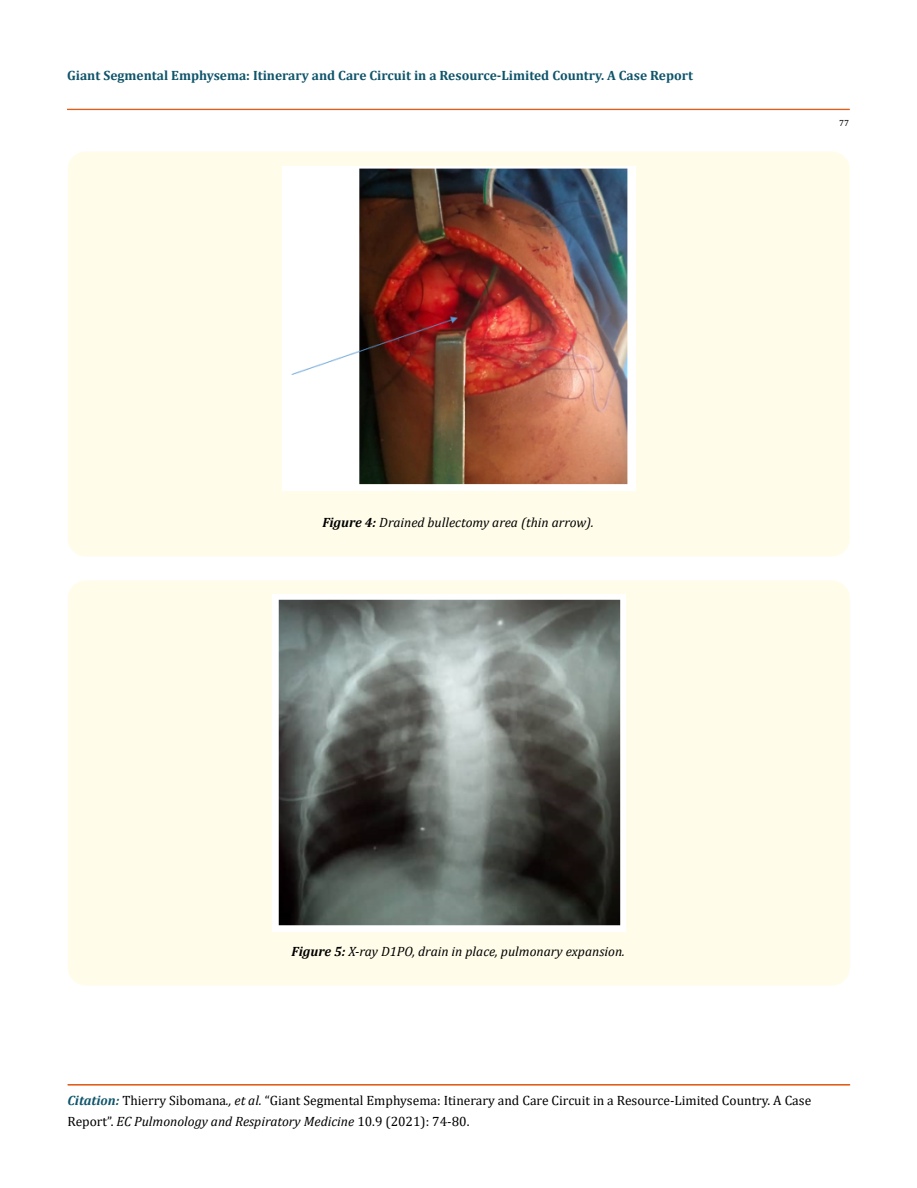
<style>
.page{position:relative;width:917px;height:1188px;background:#fff}
.page>*{position:absolute;margin:0;border:0;box-sizing:border-box;transform-origin:0 0}
.t1{font:13.5px/21px "Cambria";color:#000}
.t2{font:italic 13.5px "Cambria";color:#000}
.t3{font:700 13.5px "Cambria";color:#0e546a}
.t4{font:9px "Cambria";color:#000}
.s1{font-weight:700}
.s2{font-weight:700;font-style:italic;color:#0e546a}
.s3{font-style:italic}
</style>
<div class="page">
<div style="left:67px;top:109px;width:782px;height:1px;border:1px solid #e05d1a"></div>
<hr style="left:68px;top:1085px;width:781px;height:1px;background:#e05d1a">
<div style="left:68px;top:1084px;width:781px;height:1px;border:1px solid #e05d1a"></div>
<div style="left:68px;top:152px;width:781px;height:404px;background:#fffde9;border-radius:18px"></div>
<img style="left:282px;top:166px;width:353px;height:324px">
<div style="left:68px;top:580px;width:782px;height:406px;background:#fffde9;border-radius:18px"></div>
<img style="left:272px;top:594px;width:353px;height:338px">
<p class="t3" style="left:67px;top:66px;width:627px">Giant Segmental Emphysema: Itinerary and Care Circuit in a Resource-Limited Country. A Case Report</p>
<p class="t4" style="left:839px;top:118px;width:11px">77</p>
<p class="t2" style="left:322px;top:513px;width:273px"><span class="s1">Figure 4:</span> Drained bullectomy area (thin arrow).</p>
<p class="t2" style="left:291px;top:942px;width:335px"><span class="s1">Figure 5:</span> X-ray D1PO, drain in place, pulmonary expansion.</p>
<p class="t1" style="left:67px;top:1090px;width:745px"><span class="s2">Citation:</span> Thierry Sibomana<span class="s3">., et al.</span> “Giant Segmental Emphysema: Itinerary and Care Circuit in a Resource-Limited Country. A Case<br>Report”. <span class="s3">EC Pulmonology and Respiratory Medicine</span> 10.9 (2021): 74-80.</p>
</div>
